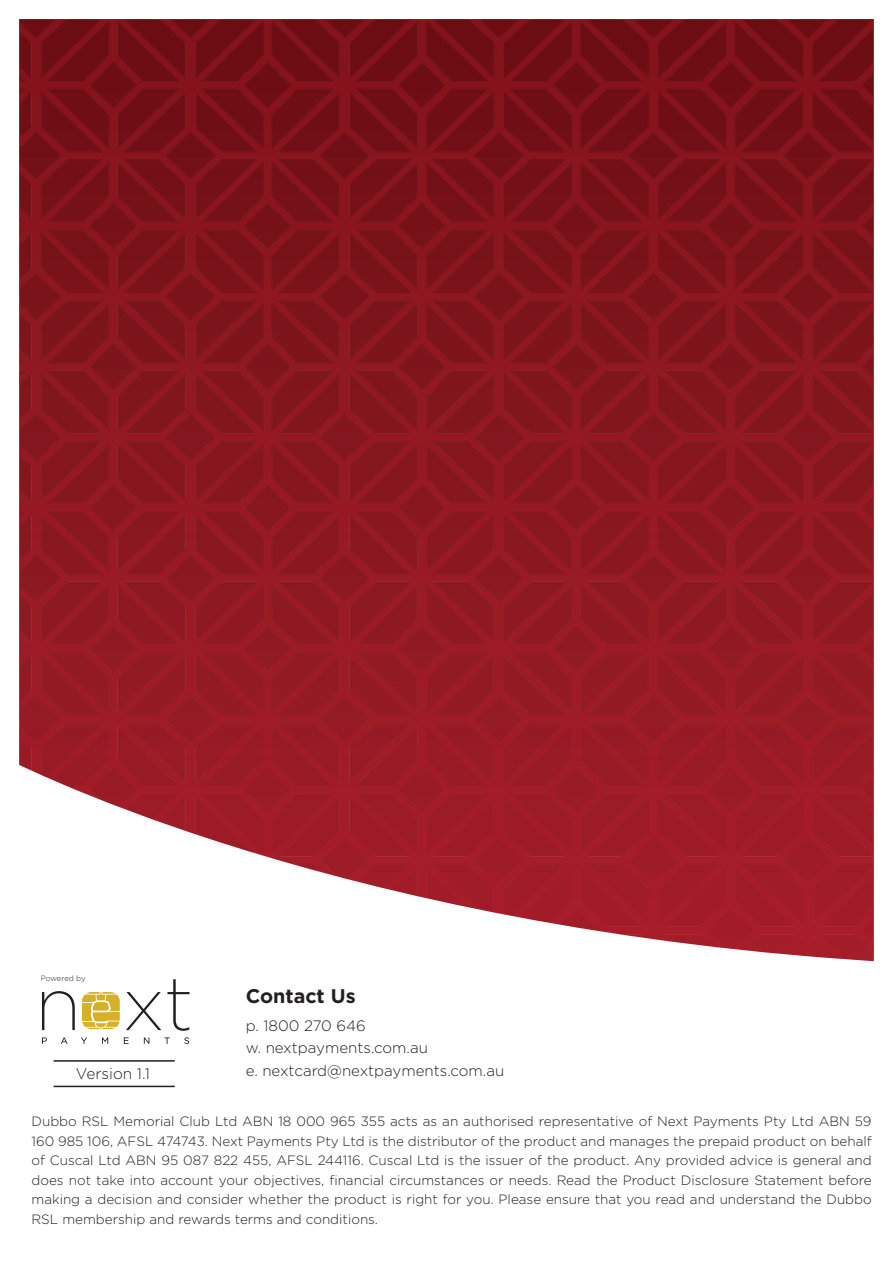
<style>
.page{position:relative;width:893px;height:1263px;background:#fff}
.page>*{position:absolute;margin:0;border:0;box-sizing:border-box;transform-origin:0 0}
.t1{font:700 19.8px "Gotham";color:#231f20}
.t2{font:300 15.45px "Gotham";color:#231f20}
.t3{font:300 15.15px "Gotham";color:#231f20}
.t4{font:300 15px/24.6px "Gotham";color:#312f30}
.t5{font:300 13.5px/19.5px "Gotham";color:#231f20;text-align:justify}
.t6{font:300 13.5px "Gotham";color:#3e3e3f}
.t7{font:300 7.65px "Gotham";letter-spacing:-.025em;color:#231f20}
</style>
<div class="page">
<img style="left:19px;top:19px;width:855px;height:735px">
<svg style="left:19px;top:754px;width:855px;height:334px"></svg>
<svg style="left:42px;top:979px;width:164px;height:81px"></svg>
<hr style="left:54px;top:1060px;width:121px;height:2px;background:#231f20">
<hr style="left:54px;top:1086px;width:121px;height:1px;background:#231f20">
<p class="t7" style="left:41px;top:974px;width:46px">Powered by</p>
<p class="t1" style="left:246px;top:983px;width:111px">Contact Us</p>
<p class="t3" style="left:246px;top:1017px;width:122px">p. 1800 270 646</p>
<p class="t3" style="left:246px;top:1039px;width:184px">w. nextpayments.com.au</p>
<p class="t3" style="left:246px;top:1062px;width:260px">e. nextcard@nextpayments.com.au</p>
<p class="t5" style="left:32px;top:1111px;width:842px">Dubbo RSL Memorial Club Ltd ABN 18 000 965 355 acts as an authorised representative of Next Payments Pty Ltd ABN 59<br>160 985 106, AFSL 474743. Next Payments Pty Ltd is the distributor of the product and manages the prepaid product on behalf of Cuscal Ltd ABN 95 087 822 455, AFSL 244116. Cuscal Ltd is the issuer of the product. Any provided advice is general and does not take into account your objectives, financial circumstances or needs. Read the Product Disclosure Statement before making a decision and consider whether the product is right for you. Please ensure that you read and understand the Dubbo RSL membership and rewards terms and conditions.</p>
<p class="t4" style="left:310px;top:1043px;width:121px">p. 1800 270 646</p>
<p class="t2" style="left:76px;top:1065px;width:76px">Version 1.1</p>
<p class="t4" style="left:310px;top:1141px;width:520px">Next Payments Pty Ltd ABN 59 160 985 106 AFSL 474743 is the distributor of the product and manages the prepaid product on behalf of the Issuer Cuscal Ltd ACN 087 822 455 AFSL 244116</p>
<p class="t6" style="left:54px;top:1193px;width:273px">Pittwater | Product Disclosu e Statement</p>
</div>
